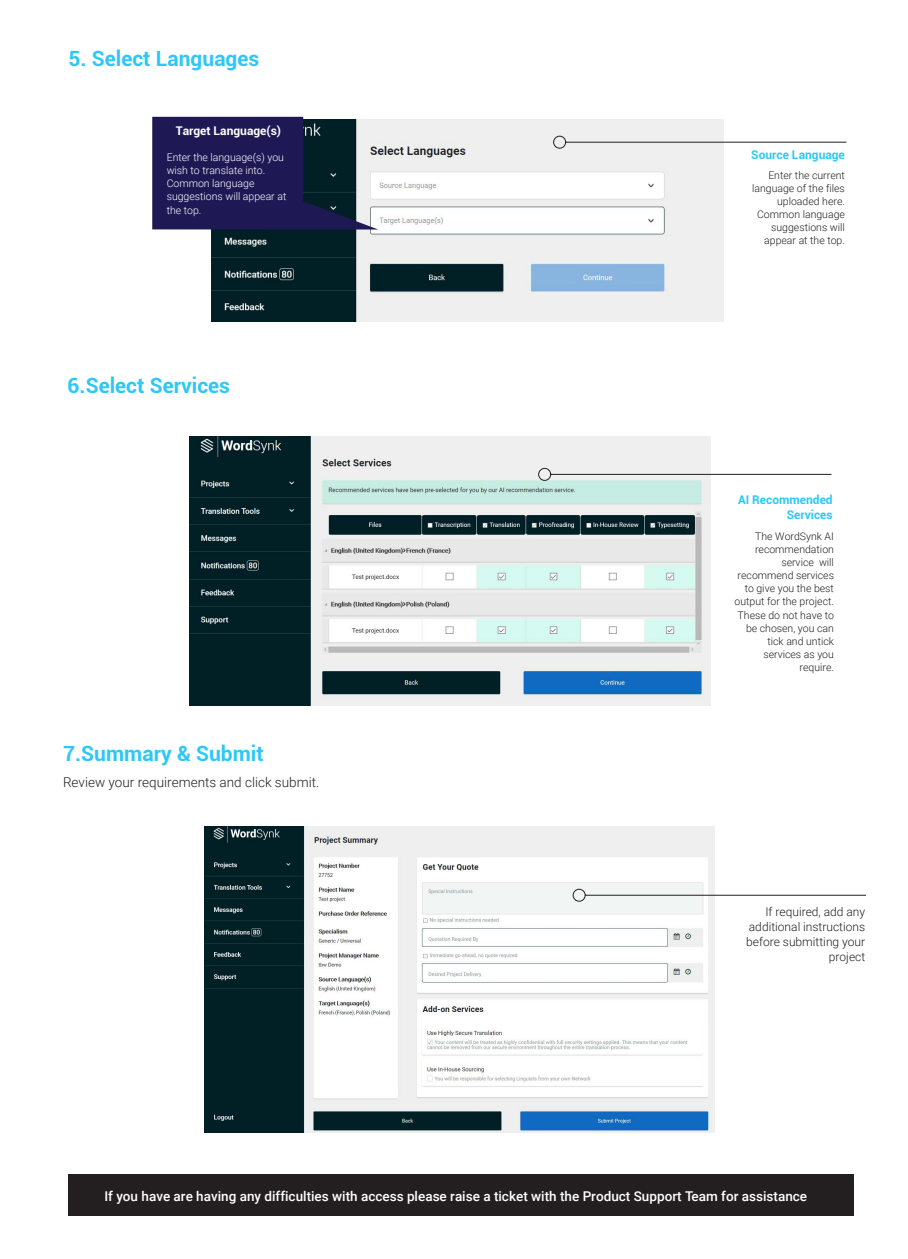
<style>
.page{position:relative;width:908px;height:1259px;background:#fff}
.page>*{position:absolute;margin:0;border:0;box-sizing:border-box;transform-origin:0 0}
.t1{font:700 21px "Roboto";color:#2dc8f7}
.t2{font:500 13.5px "Roboto";color:#fff}
.t3{font:300 13.5px "Roboto";color:#231f20}
.t4{font:300 12px/15px "Roboto";color:#231f20;text-align:right}
.t5{font:700 12px/14.4px "Roboto";color:#2dc8f7;text-align:right}
.t6{font:700 12px "Roboto";color:#fff}
.t7{font:300 10.5px/13.2px "Roboto";color:#231f20;text-align:right}
.t8{font:300 10.5px/13.2px "Roboto";color:#fff}
</style>
<div class="page">
<img style="left:211px;top:119px;width:512px;height:203px">
<img style="left:204px;top:826px;width:510px;height:306px">
<div style="left:68px;top:1173px;width:785px;height:42px;background:#231f20"></div>
<svg style="left:552px;top:135px;width:295px;height:14px"></svg>
<svg style="left:572px;top:888px;width:294px;height:13px"></svg>
<img style="left:189px;top:436px;width:520px;height:269px">
<svg style="left:537px;top:467px;width:295px;height:14px"></svg>
<svg style="left:152px;top:117px;width:226px;height:112px;background:#2d2f5b"></svg>
<h1 class="t1" style="left:68px;top:44px;width:192px">5. Select Languages</h1>
<p class="t6" style="left:176px;top:123px;width:107px">Target Language(s)</p>
<p class="t8" style="left:167px;top:150px;width:121px">Enter the language(s) you wish to translate into.<br>Common language suggestions will appear at the top.</p>
<h1 class="t1" style="left:68px;top:370px;width:164px">6.Select Services</h1>
<h1 class="t1" style="left:63px;top:738px;width:202px">7.Summary &amp; Submit</h1>
<p class="t3" style="left:63px;top:772px;width:258px">Review your requirements and click submit.</p>
<p class="t5" style="left:751px;top:147px;width:95px">Source Language</p>
<p class="t7" style="left:752px;top:168px;width:94px">Enter the current language of the files uploaded here.<br>Common language suggestions will appear at the top.</p>
<p class="t5" style="left:737px;top:492px;width:96px">AI Recommended<br>Services</p>
<p class="t7" style="left:734px;top:529px;width:101px">The WordSynk AI recommendation service will recommend services to give you the best output for the project.<br>These do not have to be chosen, you can tick and untick services as you require.</p>
<p class="t4" style="left:746px;top:903px;width:120px">If required, add any additional instructions before submitting your project</p>
<p class="t2" style="left:104px;top:1186px;width:704px">If you have are having any difficulties with access please raise a ticket with the Product Support Team for assistance</p>
</div>
